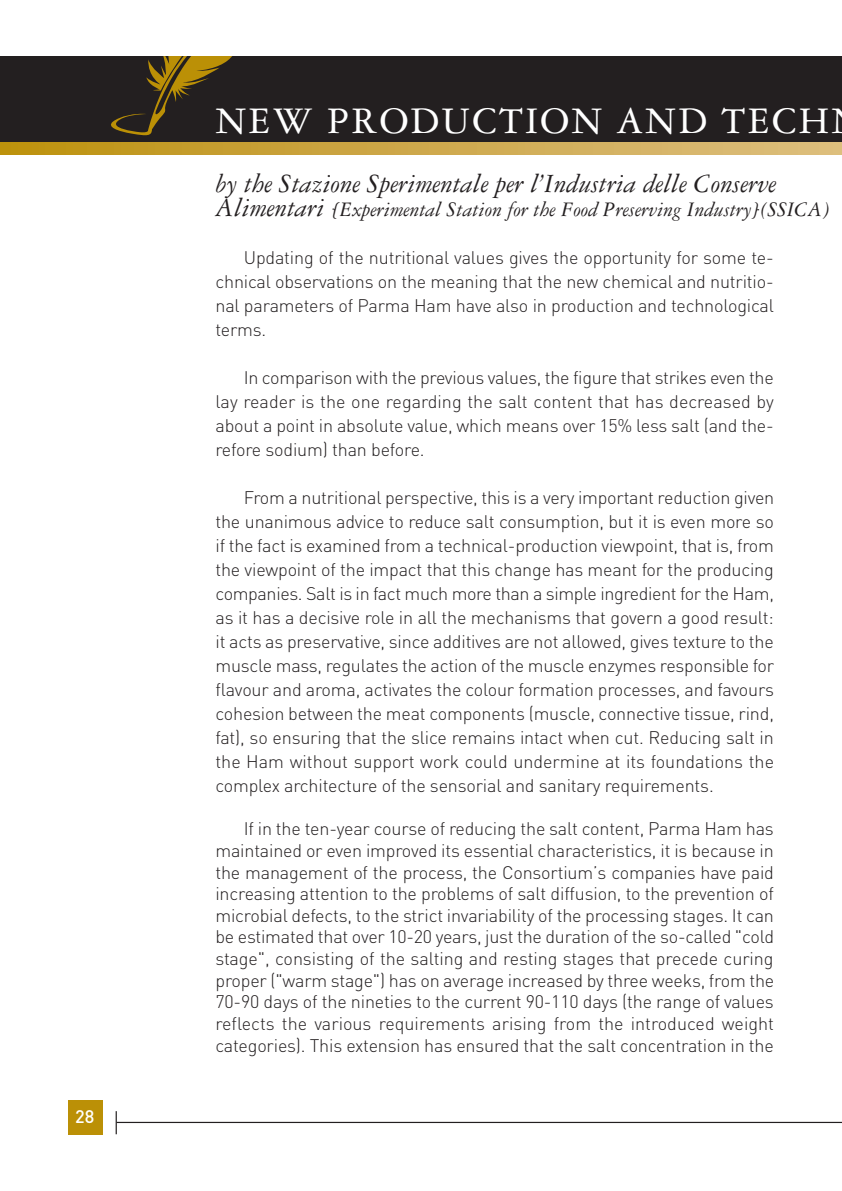
<style>
.page{position:relative;width:842px;height:1191px;background:#fff}
.page>*{position:absolute;margin:0;border:0;box-sizing:border-box;transform-origin:0 0}
.t1{font:40px "Garamond 3 LT Std";letter-spacing:.05em;color:#fff}
.t2{font:italic 28px "Garamond 3 LT Std";color:#231f20}
.t3{font:italic 22px "Garamond 3 LT Std";color:#231f20}
.t4{font:300 18px/24px "DIN";letter-spacing:-.01em;color:#231f20;text-align:justify}
.t5{font:500 18px "DIN";color:#fff}
.s1{font-size:28px}
</style>
<div class="page">
<svg style="left:0;top:142px;width:842px;height:13px;background:#cda848"></svg>
<div style="left:0;top:57px;width:842px;height:85px;background:#231f20"></div>
<svg style="left:111px;top:57px;width:120px;height:78px"></svg>
<hr style="left:116px;top:1121px;width:726px;height:2px;background:#231f20">
<svg style="left:116px;top:1111px;width:1px;height:23px"></svg>
<div style="left:68px;top:1100px;width:34px;height:34px;background:#bb9006"></div>
<p class="t5" style="left:75px;top:1106px;width:21px">28</p>
<h1 class="t1" style="left:215px;top:107px;width:616px">NEW PRODUCTION AND TECH</h1>
<h2 class="t2" style="left:215px;top:174px;width:562px">by the Stazione Sperimentale per l’Industria delle Conserve</h2>
<p class="t3" style="left:215px;top:202px;width:616px"><span class="s1">Alimentari</span> [Experimental Station for the Food Preserving Industry](SSICA)</p>
<p class="t4" style="left:215px;top:246px;width:560px;text-indent:28px">Updating of the nutritional values gives the opportunity for some te&shy;chnical observations on the meaning that the new chemical and nutritio&shy;nal parameters of Parma Ham have also in production and technological terms.</p>
<p class="t4" style="left:215px;top:366px;width:560px;text-indent:28px">In comparison with the previous values, the figure that strikes even the lay reader is the one regarding the salt content that has decreased by about a point in absolute value, which means over 15% less salt (and the&shy;refore sodium) than before.</p>
<p class="t4" style="left:215px;top:486px;width:560px;text-indent:28px">From a nutritional perspective, this is a very important reduction given the unanimous advice to reduce salt consumption, but it is even more so if the fact is examined from a technical-production viewpoint, that is, from the viewpoint of the impact that this change has meant for the producing companies. Salt is in fact much more than a simple ingredient for the Ham, as it has a decisive role in all the mechanisms that govern a good result: it acts as preservative, since additives are not allowed, gives texture to the muscle mass, regulates the action of the muscle enzymes responsible for flavour and aroma, activates the colour formation processes, and favours cohesion between the meat components (muscle, connective tissue, rind, fat), so ensuring that the slice remains intact when cut. Reducing salt in the Ham without support work could undermine at its foundations the complex architecture of the sensorial and sanitary requirements.</p>
<p class="t4" style="left:215px;top:818px;width:560px;line-height:21.6px;text-indent:28px">If in the ten-year course of reducing the salt content, Parma Ham has maintained or even improved its essential characteristics, it is because in the management of the process, the Consortium’s companies have paid increasing attention to the problems of salt diffusion, to the prevention of microbial defects, to the strict invariability of the processing stages. It can be estimated that over 10-20 years, just the duration of the so-called "cold stage", consisting of the salting and resting stages that precede curing proper ("warm stage") has on average increased by three weeks, from the 70-90 days of the nineties to the current 90-110 days (the range of values reflects the various requirements arising from the introduced weight categories). This extension has ensured that the salt concentration in the</p>
</div>
